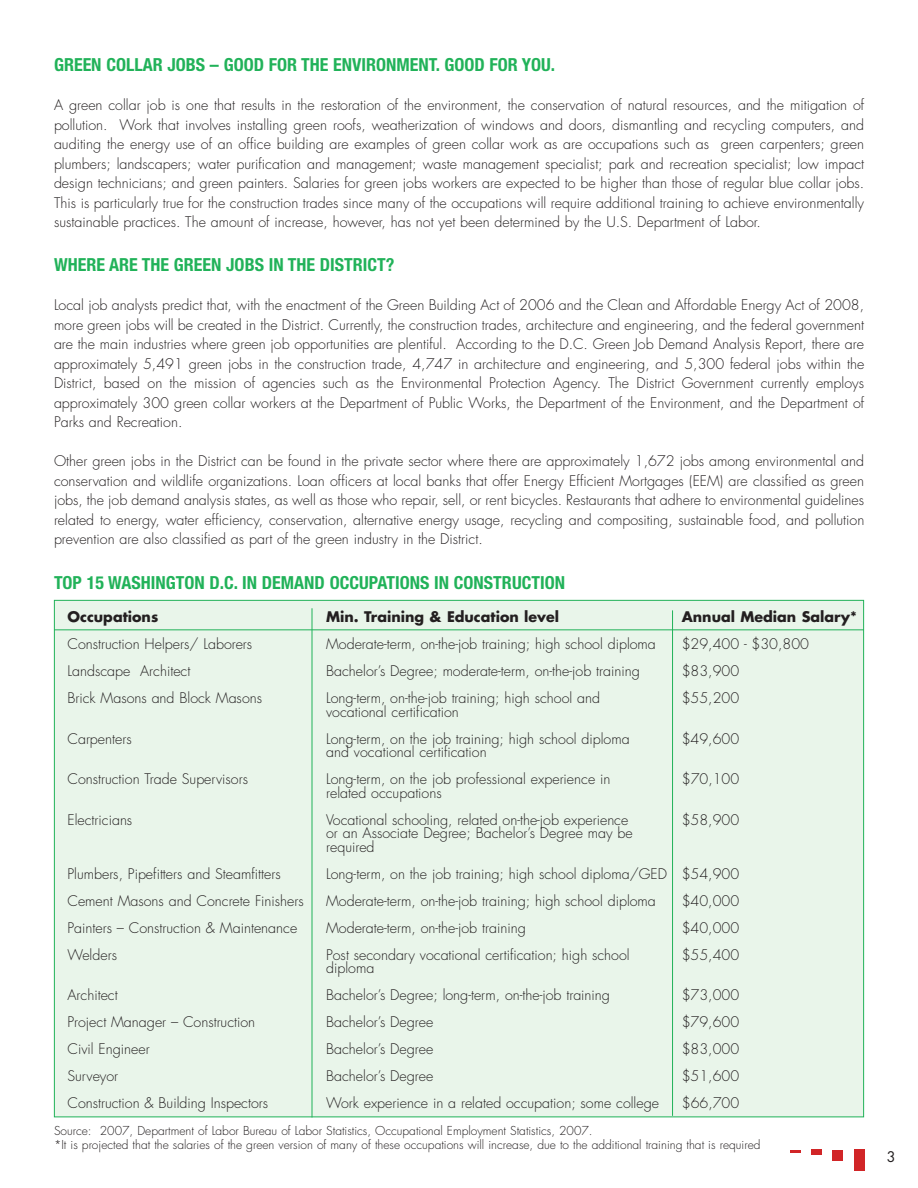
<style>
.page{position:relative;width:918px;height:1188px;background:#fff}
.page>*{position:absolute;margin:0;border:0;box-sizing:border-box;transform-origin:0 0}
.t1{font:700 condensed 18px "Helvetica Neue";color:#21b259}
.t2{font:300 14.25px/19.5px "Futura";color:#231f20;text-align:justify}
.t3{font:700 14.25px "Futura";color:#231f20}
.t4{font:14.25px "Futura";color:#231f20}
.t5{font:300 12px/13.5px "Futura";color:#231f20}
</style>
<div class="page">
<div style="left:854px;top:1150px;width:10px;height:21px;background:#d12527"></div>
<div style="left:833px;top:1150px;width:10px;height:10px;background:#d12527"></div>
<div style="left:812px;top:1150px;width:10px;height:5px;background:#d12527"></div>
<svg style="left:791px;top:1150px;width:10px;height:2px"></svg>
<div style="left:54px;top:600px;width:810px;height:517px;background:#e9f5ea"></div>
<hr style="left:312px;top:608px;width:1px;height:509px;background:#21b259">
<hr style="left:672px;top:610px;width:1px;height:506px;background:#21b259">
<hr style="left:54px;top:630px;width:810px;height:1px;background:#21b259">
<p class="t1" style="left:54px;top:54px;width:503px">GREEN COLLAR JOBS – GOOD FOR THE ENVIRONMENT. GOOD FOR YOU.</p>
<p class="t2" style="left:54px;top:97px;width:812px">A green collar job is one that results in the restoration of the environment, the conservation of natural resources, and the mitigation of pollution. Work that involves installing green roofs, weatherization of windows and doors, dismantling and recycling computers, and auditing the energy use of an office building are examples of green collar work as are occupations such as green carpenters; green plumbers; landscapers; water purification and management; waste management specialist; park and recreation specialist; low impact design technicians; and green painters. Salaries for green jobs workers are expected to be higher than those of regular blue collar jobs.<br>This is particularly true for the construction trades since many of the occupations will require additional training to achieve environmentally sustainable practices. The amount of increase, however, has not yet been determined by the U.S. Department of Labor.</p>
<p class="t1" style="left:54px;top:254px;width:342px">WHERE ARE THE GREEN JOBS IN THE DISTRICT?</p>
<p class="t2" style="left:54px;top:296px;width:812px">Local job analysts predict that, with the enactment of the Green Building Act of 2006 and the Clean and Affordable Energy Act of 2008, more green jobs will be created in the District. Currently, the construction trades, architecture and engineering, and the federal government are the main industries where green job opportunities are plentiful. According to the D.C. Green Job Demand Analysis Report, there are approximately 5,491 green jobs in the construction trade, 4,747 in architecture and engineering, and 5,300 federal jobs within the District, based on the mission of agencies such as the Environmental Protection Agency. The District Government currently employs approximately 300 green collar workers at the Department of Public Works, the Department of the Environment, and the Department of Parks and Recreation.</p>
<p class="t2" style="left:54px;top:452px;width:812px">Other green jobs in the District can be found in the private sector where there are approximately 1,672 jobs among environmental and conservation and wildlife organizations. Loan officers at local banks that offer Energy Efficient Mortgages (EEM) are classified as green jobs, the job demand analysis states, as well as those who repair, sell, or rent bicycles. Restaurants that adhere to environmental guidelines related to energy, water efficiency, conservation, alternative energy usage, recycling and compositing, sustainable food, and pollution prevention are also classified as part of the green industry in the District.</p>
<p class="t1" style="left:54px;top:572px;width:513px">TOP 15 WASHINGTON D.C. IN DEMAND OCCUPATIONS IN CONSTRUCTION</p>
<p class="t3" style="left:68px;top:610px;width:92px">Occupations</p>
<p class="t3" style="left:326px;top:610px;width:234px">Min. Training &amp; Education level</p>
<p class="t3" style="left:682px;top:610px;width:177px">Annual Median Salary*</p>
<p class="t2" style="left:68px;top:635px;width:186px">Construction Helpers/ Laborers</p>
<p class="t2" style="left:326px;top:635px;width:331px">Moderate-term, on-the-job training; high school diploma</p>
<p class="t2" style="left:682px;top:635px;width:129px">$29,400 - $30,800</p>
<p class="t2" style="left:68px;top:662px;width:124px">Landscape Architect</p>
<p class="t2" style="left:326px;top:662px;width:315px">Bachelor’s Degree; moderate-term, on-the-job training</p>
<p class="t2" style="left:682px;top:662px;width:59px">$83,900</p>
<p class="t2" style="left:68px;top:689px;width:196px">Brick Masons and Block Masons</p>
<p class="t2" style="left:326px;top:689px;width:276px">Long-term, on-the-job training; high school and</p>
<p class="t2" style="left:682px;top:689px;width:59px">$55,200</p>
<p class="t2" style="left:326px;top:703px;width:134px">vocational certification</p>
<p class="t2" style="left:68px;top:730px;width:66px">Carpenters</p>
<p class="t2" style="left:326px;top:730px;width:305px">Long-term, on the job training; high school diploma</p>
<p class="t2" style="left:682px;top:730px;width:59px">$49,600</p>
<p class="t2" style="left:326px;top:743px;width:162px">and vocational certification</p>
<p class="t2" style="left:68px;top:770px;width:182px">Construction Trade Supervisors</p>
<p class="t2" style="left:326px;top:770px;width:286px">Long-term, on the job professional experience in</p>
<p class="t2" style="left:682px;top:770px;width:59px">$70,100</p>
<p class="t2" style="left:326px;top:784px;width:117px">related occupations</p>
<p class="t2" style="left:68px;top:811px;width:66px">Electricians</p>
<p class="t2" style="left:326px;top:811px;width:304px">Vocational schooling, related on-the-job experience</p>
<p class="t2" style="left:682px;top:811px;width:59px">$58,900</p>
<p class="t2" style="left:326px;top:827px;width:308px;line-height:13.5px">or an Associate Degree; Bachelor’s Degree may be required</p>
<p class="t2" style="left:68px;top:865px;width:215px">Plumbers, Pipefitters and Steamfitters</p>
<p class="t2" style="left:326px;top:865px;width:415px">Long-term, on the job training; high school diploma/GED $54,900</p>
<p class="t2" style="left:68px;top:892px;width:238px">Cement Masons and Concrete Finishers</p>
<p class="t2" style="left:326px;top:892px;width:331px">Moderate-term, on-the-job training; high school diploma</p>
<p class="t2" style="left:682px;top:892px;width:59px">$40,000</p>
<p class="t2" style="left:68px;top:919px;width:231px">Painters – Construction &amp; Maintenance</p>
<p class="t2" style="left:326px;top:919px;width:201px">Moderate-term, on-the-job training</p>
<p class="t2" style="left:682px;top:919px;width:59px">$40,000</p>
<p class="t2" style="left:68px;top:946px;width:51px">Welders</p>
<p class="t2" style="left:326px;top:946px;width:305px">Post secondary vocational certification; high school</p>
<p class="t2" style="left:682px;top:946px;width:59px">$55,400</p>
<p class="t2" style="left:326px;top:959px;width:50px">diploma</p>
<p class="t2" style="left:68px;top:986px;width:52px">Architect</p>
<p class="t2" style="left:326px;top:986px;width:285px">Bachelor’s Degree; long-term, on-the-job training</p>
<p class="t2" style="left:682px;top:986px;width:59px">$73,000</p>
<p class="t2" style="left:67px;top:1013px;width:189px">Project Manager – Construction</p>
<p class="t2" style="left:326px;top:1013px;width:109px">Bachelor’s Degree</p>
<p class="t2" style="left:682px;top:1013px;width:59px">$79,600</p>
<p class="t2" style="left:68px;top:1040px;width:84px">Civil Engineer</p>
<p class="t2" style="left:326px;top:1040px;width:109px">Bachelor’s Degree</p>
<p class="t2" style="left:682px;top:1040px;width:59px">$83,000</p>
<p class="t2" style="left:68px;top:1067px;width:52px">Surveyor</p>
<p class="t2" style="left:326px;top:1067px;width:109px">Bachelor’s Degree</p>
<p class="t2" style="left:682px;top:1067px;width:59px">$51,600</p>
<p class="t2" style="left:68px;top:1094px;width:202px">Construction &amp; Building Inspectors</p>
<p class="t2" style="left:326px;top:1094px;width:334px">Work experience in a related occupation; some college</p>
<p class="t2" style="left:682px;top:1094px;width:59px">$66,700</p>
<p class="t5" style="left:54px;top:1125px;width:708px">Source: 2007, Department of Labor Bureau of Labor Statistics, Occupational Employment Statistics, 2007.<br>*It is projected that the salaries of the green version of many of these occupations will increase, due to the additional training that is required</p>
<p class="t4" style="left:887px;top:1150px;width:10px">3</p>
</div>
